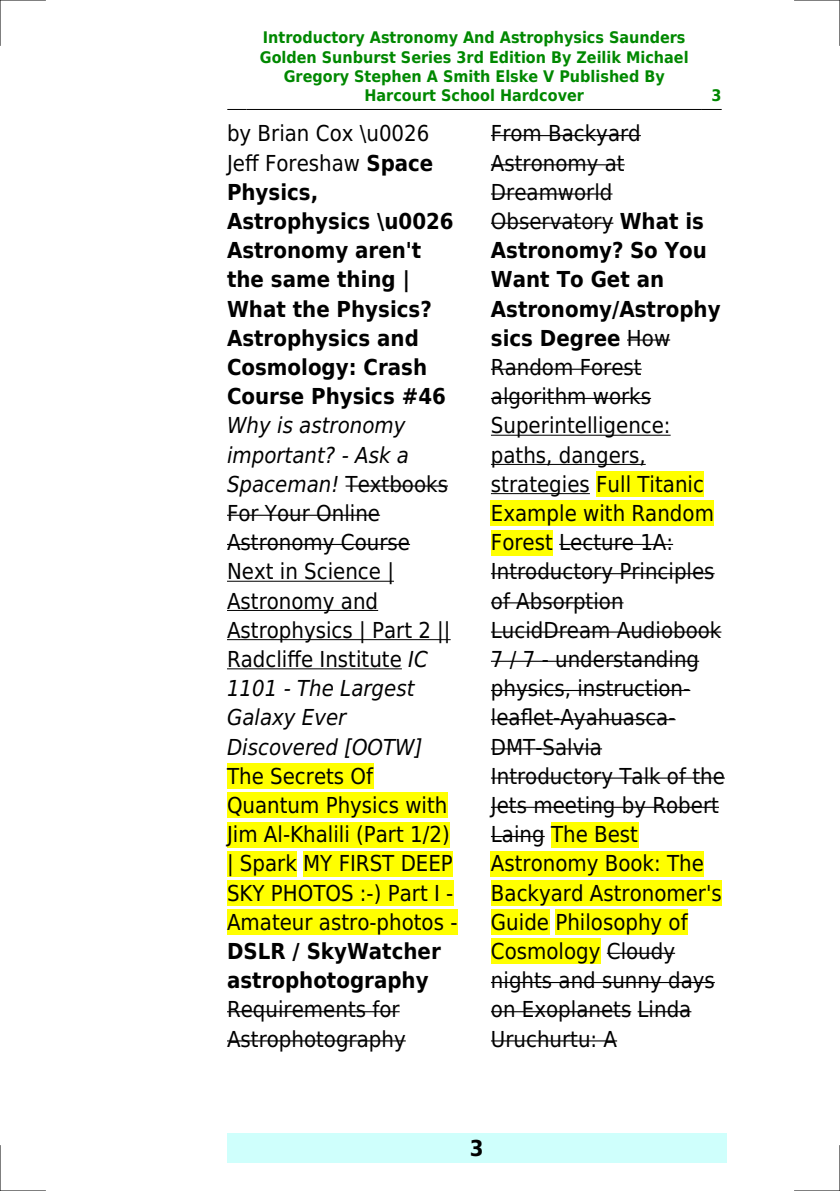
<style>
.page{position:relative;width:840px;height:1191px;background:#fff}
.page>*{position:absolute;margin:0;border:0;box-sizing:border-box;transform-origin:0 0}
.t1{font:22px/29.2px "DejaVu Sans Condensed";color:#000}
.t2{font:700 22px/29.2px "DejaVu Sans Condensed";color:#000}
.t3{font:700 16px/19.2px "DejaVu Sans Condensed";color:#080;text-align:center}
.s1{font-weight:400}
.s2{font-style:italic}
.s3{font-weight:700}
</style>
<div class="page">
<svg style="left:227px;top:109px;width:19px;height:1px"></svg>
<hr style="left:247px;top:109px;width:453px;height:1px;background:#000">
<svg style="left:701px;top:109px;width:19px;height:1px"></svg>
<div style="left:227px;top:1133px;width:499px;height:29px;background:#cffffc"></div>
<hr style="left:345px;top:485px;width:103px;height:1px;background:#000">
<hr style="left:227px;top:515px;width:153px;height:1px;background:#000">
<hr style="left:227px;top:544px;width:183px;height:1px;background:#000">
<hr style="left:227px;top:581px;width:167px;height:1px;background:#000">
<hr style="left:227px;top:610px;width:151px;height:1px;background:#000">
<hr style="left:227px;top:639px;width:223px;height:1px;background:#000">
<hr style="left:227px;top:668px;width:174px;height:1px;background:#000">
<div style="left:227px;top:763px;width:146px;height:26px;background:#ff0"></div>
<div style="left:227px;top:792px;width:220px;height:26px;background:#ff0"></div>
<div style="left:227px;top:821px;width:222px;height:26px;background:#ff0"></div>
<div style="left:227px;top:851px;width:70px;height:25px;background:#ff0"></div>
<div style="left:303px;top:851px;width:149px;height:25px;background:#ff0"></div>
<div style="left:227px;top:880px;width:226px;height:25px;background:#ff0"></div>
<div style="left:227px;top:909px;width:230px;height:26px;background:#ff0"></div>
<hr style="left:227px;top:1011px;width:172px;height:1px;background:#000">
<hr style="left:227px;top:1040px;width:178px;height:1px;background:#000">
<hr style="left:490px;top:135px;width:150px;height:1px;background:#000">
<hr style="left:490px;top:164px;width:134px;height:1px;background:#000">
<hr style="left:490px;top:193px;width:122px;height:2px;background:#000">
<hr style="left:490px;top:223px;width:123px;height:1px;background:#000">
<hr style="left:626px;top:339px;width:43px;height:1px;background:#000">
<hr style="left:490px;top:369px;width:151px;height:1px;background:#000">
<hr style="left:490px;top:398px;width:160px;height:1px;background:#000">
<hr style="left:490px;top:435px;width:180px;height:1px;background:#000">
<hr style="left:490px;top:464px;width:155px;height:1px;background:#000">
<hr style="left:490px;top:493px;width:99px;height:1px;background:#000">
<div style="left:596px;top:471px;width:107px;height:26px;background:#ff0"></div>
<div style="left:490px;top:500px;width:223px;height:26px;background:#ff0"></div>
<div style="left:490px;top:530px;width:62px;height:25px;background:#ff0"></div>
<hr style="left:559px;top:544px;width:113px;height:1px;background:#000">
<hr style="left:490px;top:573px;width:224px;height:1px;background:#000">
<hr style="left:490px;top:602px;width:133px;height:1px;background:#000">
<hr style="left:490px;top:631px;width:231px;height:1px;background:#000">
<hr style="left:490px;top:660px;width:208px;height:2px;background:#000">
<hr style="left:490px;top:690px;width:200px;height:1px;background:#000">
<hr style="left:490px;top:719px;width:185px;height:1px;background:#000">
<hr style="left:490px;top:748px;width:111px;height:1px;background:#000">
<hr style="left:490px;top:777px;width:234px;height:1px;background:#000">
<hr style="left:490px;top:806px;width:228px;height:2px;background:#000">
<hr style="left:490px;top:836px;width:54px;height:1px;background:#000">
<div style="left:550px;top:821px;width:87px;height:26px;background:#ff0"></div>
<div style="left:490px;top:851px;width:213px;height:25px;background:#ff0"></div>
<div style="left:490px;top:880px;width:231px;height:25px;background:#ff0"></div>
<div style="left:490px;top:909px;width:59px;height:26px;background:#ff0"></div>
<div style="left:555px;top:909px;width:132px;height:26px;background:#ff0"></div>
<div style="left:490px;top:938px;width:110px;height:26px;background:#ff0"></div>
<hr style="left:606px;top:952px;width:68px;height:2px;background:#000">
<hr style="left:490px;top:982px;width:224px;height:1px;background:#000">
<hr style="left:490px;top:1011px;width:141px;height:1px;background:#000">
<hr style="left:637px;top:1011px;width:54px;height:1px;background:#000">
<hr style="left:490px;top:1040px;width:126px;height:1px;background:#000">
<hr style="left:0;top:0;width:45px;height:1px;background:#000">
<hr style="left:794px;top:0;width:45px;height:1px;background:#000">
<hr style="left:0;top:1190px;width:45px;height:1px;background:#000">
<hr style="left:794px;top:1190px;width:45px;height:1px;background:#000">
<hr style="left:0;top:0;width:1px;height:45px;background:#000">
<hr style="left:0;top:1145px;width:1px;height:46px;background:#000">
<hr style="left:839px;top:0;width:1px;height:45px;background:#000">
<hr style="left:839px;top:1145px;width:1px;height:46px;background:#000">
<p class="t3" style="left:260px;top:28px;width:430px">Introductory Astronomy And Astrophysics Saunders Golden Sunburst Series 3rd Edition By Zeilik Michael Gregory Stephen A Smith Elske V Published By Harcourt School Hardcover</p>
<p class="t3" style="left:711px;top:86px;width:12px">3</p>
<p class="t2" style="left:227px;top:119px;width:228px"><span class="s1">by Brian Cox \u0026<br>Jeff Foreshaw</span> Space<br>Physics,<br>Astrophysics \u0026<br>Astronomy aren't the same thing |<br>What the Physics?<br>Astrophysics and<br>Cosmology: Crash<br>Course Physics #46</p>
<p class="t1" style="left:227px;top:411px;width:225px"><span class="s2">Why is astronomy important? - Ask a<br>Spaceman!</span> Textbooks<br>For Your Online<br>Astronomy Course<br>Next in Science |<br>Astronomy and<br>Astrophysics | Part 2 ||<br>Radcliffe Institute <span class="s2">IC<br>1101 - The Largest<br>Galaxy Ever<br>Discovered [OOTW]</span></p>
<p class="t1" style="left:227px;top:761px;width:232px">The Secrets Of<br>Quantum Physics with<br>Jim Al-Khalili (Part 1/2) | Spark MY FIRST DEEP<br>SKY PHOTOS :-) Part I -<br>Amateur astro-photos -</p>
<p class="t2" style="left:227px;top:936px;width:215px">DSLR / SkyWatcher astrophotography</p>
<p class="t1" style="left:227px;top:995px;width:180px">Requirements for<br>Astrophotography</p>
<p class="t1" style="left:490px;top:119px;width:235px">From Backyard<br>Astronomy at<br>Dreamworld<br>Observatory <span class="s3">What is<br>Astronomy? So You<br>Want To Get an<br>Astronomy/Astrophy sics Degree</span> How<br>Random Forest algorithm works<br>Superintelligence: paths, dangers, strategies Full Titanic<br>Example with Random<br>Forest Lecture 1A:<br>Introductory Principles of Absorption<br>LucidDream Audiobook<br>7 / 7 - understanding physics, instruction&shy;leaflet-Ayahuasca-<br>DMT-Salvia<br>Introductory Talk of the<br>Jets meeting by Robert<br>Laing The Best<br>Astronomy Book: The<br>Backyard Astronomer's<br>Guide Philosophy of<br>Cosmology Cloudy nights and sunny days on Exoplanets Linda<br>Uruchurtu: A</p>
<p class="t2" style="left:469px;top:1133px;width:15px">3</p>
</div>
